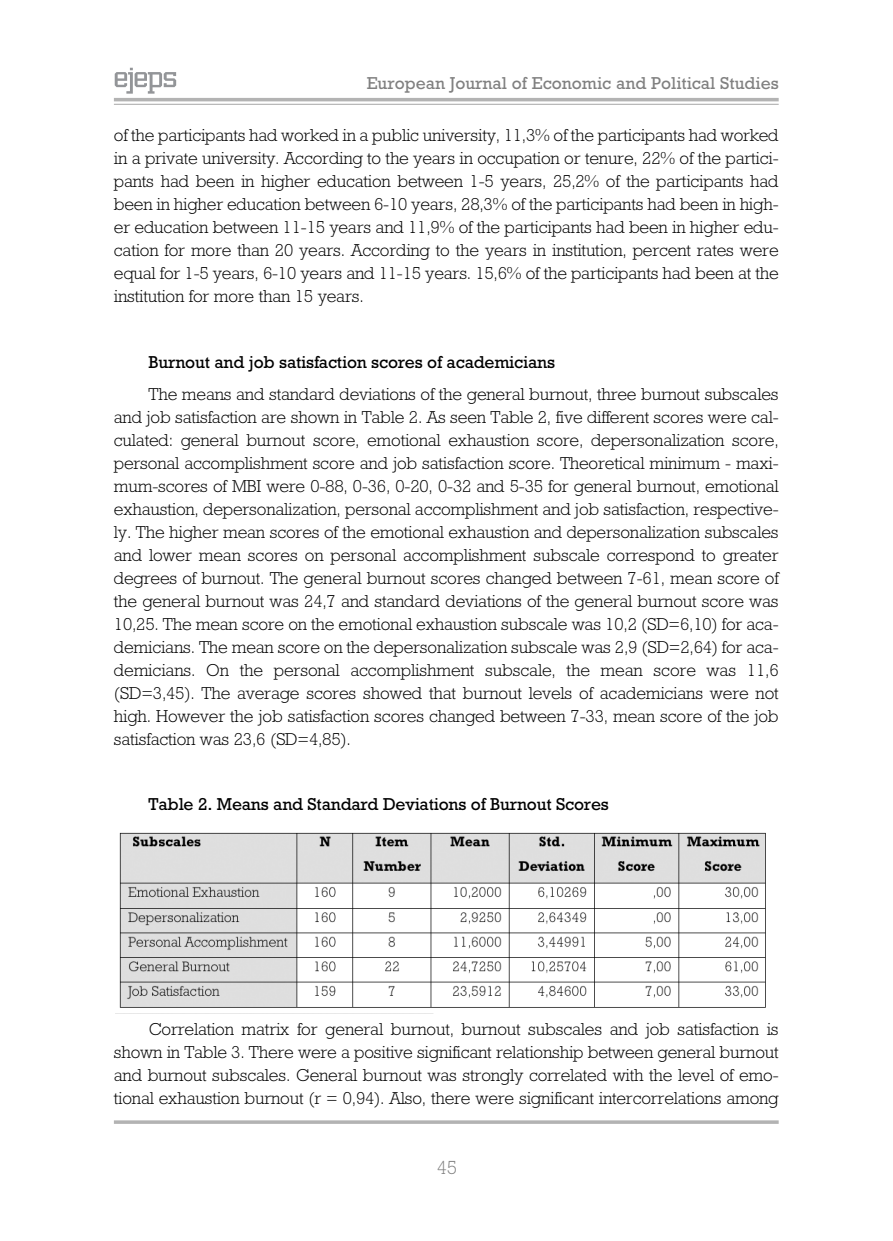
<style>
.page{position:relative;width:893px;height:1241px;background:#fff}
.page>*{position:absolute;margin:0;border:0;box-sizing:border-box;transform-origin:0 0}
.t1{font:300 19.25px "Rockwell";color:#808080}
.t2{font:300 17.5px/22.9px "Rockwell";letter-spacing:-.01em;color:#000;text-align:justify}
.t3{font:17.5px "Rockwell";letter-spacing:-.01em;color:#000}
.t4{font:17.5px "Rockwell";color:#808080}
</style>
<div class="page">
<img style="left:119px;top:832px;width:647px;height:176px">
<hr style="left:114px;top:98px;width:665px;height:3px;background:#b3b3b3">
<hr style="left:114px;top:104px;width:665px;height:1px;background:#b3b3b3">
<hr style="left:114px;top:1120px;width:665px;height:3px;background:#b3b3b3">
<svg style="left:115px;top:68px;width:61px;height:26px"></svg>
<p class="t4" style="left:367px;top:77px;width:413px">European Journal of Economic and Political Studies</p>
<p class="t2" style="left:114px;top:126px;width:666px">of the participants had worked in a public university, 11,3% of the participants had worked in a private university. According to the years in occupation or tenure, 22% of the partici&shy;pants had been in higher education between 1-5 years, 25,2% of the participants had been in higher education between 6-10 years, 28,3% of the participants had been in high&shy;er education between 11-15 years and 11,9% of the participants had been in higher edu&shy;cation for more than 20 years. According to the years in institution, percent rates were equal for 1-5 years, 6-10 years and 11-15 years. 15,6% of the participants had been at the institution for more than 15 years.</p>
<p class="t3" style="left:149px;top:355px;width:408px">Burnout and job satisfaction scores of academicians</p>
<p class="t2" style="left:114px;top:385px;width:666px;text-indent:35px">The means and standard deviations of the general burnout, three burnout subscales and job satisfaction are shown in Table 2. As seen Table 2, five different scores were cal&shy;culated: general burnout score, emotional exhaustion score, depersonalization score, personal accomplishment score and job satisfaction score. Theoretical minimum - maxi&shy;mum-scores of MBI were 0-88, 0-36, 0-20, 0-32 and 5-35 for general burnout, emotional exhaustion, depersonalization, personal accomplishment and job satisfaction, respective&shy;ly. The higher mean scores of the emotional exhaustion and depersonalization subscales and lower mean scores on personal accomplishment subscale correspond to greater degrees of burnout. The general burnout scores changed between 7-61, mean score of the general burnout was 24,7 and standard deviations of the general burnout score was 10,25. The mean score on the emotional exhaustion subscale was 10,2 (SD=6,10) for aca&shy;demicians. The mean score on the depersonalization subscale was 2,9 (SD=2,64) for aca&shy;demicians. On the personal accomplishment subscale, the mean score was 11,6 (SD=3,45). The average scores showed that burnout levels of academicians were not high. However the job satisfaction scores changed between 7-33, mean score of the job satisfaction was 23,6 (SD=4,85).</p>
<p class="t3" style="left:149px;top:798px;width:462px">Table 2. Means and Standard Deviations of Burnout Scores</p>
<p class="t2" style="left:114px;top:1019px;width:666px;text-indent:35px">Correlation matrix for general burnout, burnout subscales and job satisfaction is shown in Table 3. There were a positive significant relationship between general burnout and burnout subscales. General burnout was strongly correlated with the level of emo&shy;tional exhaustion burnout (r = 0,94). Also, there were significant intercorrelations among</p>
<p class="t1" style="left:437px;top:1161px;width:22px">45</p>
</div>
